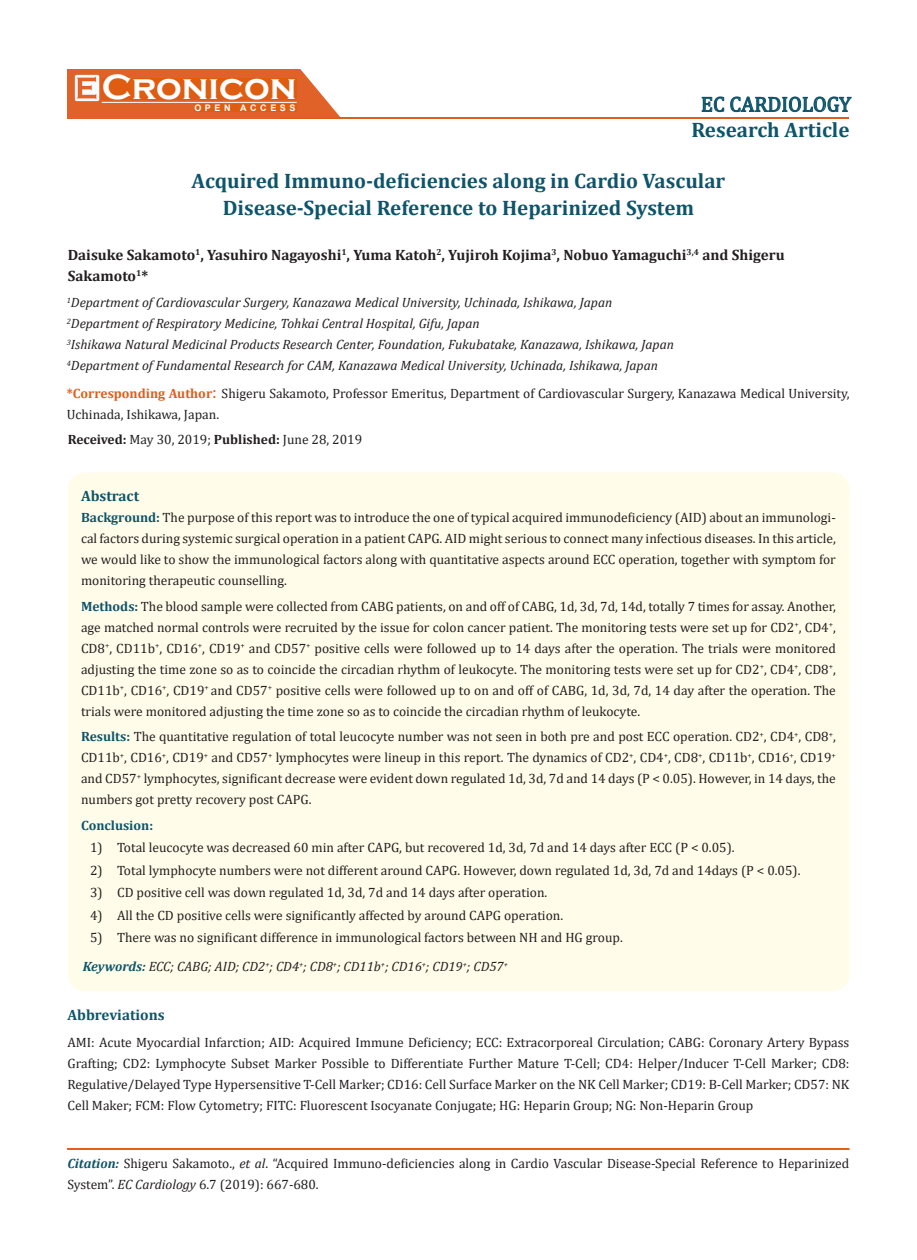
<style>
.page{position:relative;width:917px;height:1260px;background:#fff}
.page>*{position:absolute;margin:0;border:0;box-sizing:border-box;transform-origin:0 0}
.t1{font:700 36px "Copperplate Gothic";color:#fff}
.t2{font:700 21px/27px "Cambria";color:#0e546a;text-align:center}
.t3{font:21px "Cambria";color:#0e546a}
.t4{font:700 15px "Cambria";color:#231f20}
.t5{font:700 15px "Cambria";color:#0e546a}
.t6{font:13.5px/21px "Cambria";color:#231f20;text-align:justify}
.t7{font:italic 13.5px "Cambria";color:#231f20}
.t8{font:700 13.5px "Cambria";color:#0e546a}
.t9{font:700 9px "Arial";letter-spacing:.4em;color:#fff}
.s1{font-weight:700;color:#e05d1a}
.s2{font-size:18px;color:#e05d1a}
.s3{font-weight:700}
.s4{font-weight:700;color:#0e546a}
.s5{font-weight:700;font-style:italic;color:#0e546a}
.s6{font-style:italic}
</style>
<div class="page">
<div style="left:67px;top:70px;width:290px;height:49px;background:#e06228"></div>
<svg style="left:300px;top:69px;width:90px;height:49px"></svg>
<img style="left:75px;top:75px;width:24px;height:26px">
<div style="left:102px;top:79px;width:195px;height:21px;background:#df5d11"></div>
<div style="left:194px;top:105px;width:103px;height:7px;background:#df5d11"></div>
<svg style="left:701px;top:97px;width:23px;height:15px"></svg>
<svg style="left:730px;top:97px;width:121px;height:15px"></svg>
<hr style="left:102px;top:102px;width:194px;height:1px;background:#fff">
<hr style="left:279px;top:118px;width:569px;height:1px;background:#e05d1a">
<div style="left:67px;top:1149px;width:782px;height:1px;border:1px solid #e05d1a"></div>
<div style="left:67px;top:472px;width:782px;height:519px;background:#fffde9;border-radius:18px"></div>
<p class="t1" style="left:102px;top:68px;width:196px">Cronicon</p>
<p class="t9" style="left:194px;top:102px;width:103px">OPEN ACCESS</p>
<p class="t3" style="left:701px;top:92px;width:152px">EC CARDIOLOGY</p>
<p class="t2" style="left:691px;top:116px;width:160px">Research Article</p>
<p class="t2" style="left:192px;top:166px;width:535px">Acquired Immuno-deficiencies along in Cardio Vascular<br>Disease-Special Reference to Heparinized System</p>
<p class="t4" style="left:68px;top:244px;width:718px">Daisuke Sakamoto<sup>1</sup>, Yasuhiro Nagayoshi<sup>1</sup>, Yuma Katoh<sup>2</sup>, Yujiroh Kojima<sup>3</sup>, Nobuo Yamaguchi<sup>3,4</sup> and Shigeru</p>
<p class="t4" style="left:68px;top:265px;width:82px">Sakamoto<sup>1</sup>*</p>
<p class="t7" style="left:67px;top:293px;width:547px"><sup>1</sup>Department of Cardiovascular Surgery, Kanazawa Medical University, Uchinada, Ishikawa, Japan</p>
<p class="t7" style="left:67px;top:314px;width:414px"><sup>2</sup>Department of Respiratory Medicine, Tohkai Central Hospital, Gifu, Japan</p>
<p class="t7" style="left:67px;top:335px;width:608px"><sup>3</sup>Ishikawa Natural Medicinal Products Research Center, Foundation, Fukubatake, Kanazawa, Ishikawa, Japan</p>
<p class="t7" style="left:67px;top:356px;width:592px"><sup>4</sup>Department of Fundamental Research for CAM, Kanazawa Medical University, Uchinada, Ishikawa, Japan</p>
<p class="t6" style="left:67px;top:382px;width:784px"><span class="s1">*Corresponding Author</span><span class="s2">:</span> Shigeru Sakamoto, Professor Emeritus, Department of Cardiovascular Surgery, Kanazawa Medical University,<br>Uchinada, Ishikawa, Japan.</p>
<p class="t6" style="left:68px;top:428px;width:296px"><span class="s3">Received:</span> May 30, 2019; <span class="s3">Published:</span> June 28, 2019</p>
<p class="t5" style="left:81px;top:485px;width:60px">Abstract</p>
<p class="t6" style="left:81px;top:507px;width:756px"><span class="s4">Background:</span> The purpose of this report was to introduce the one of typical acquired immunodeficiency (AID) about an immunologi&shy;cal factors during systemic surgical operation in a patient CAPG. AID might serious to connect many infectious diseases. In this article, we would like to show the immunological factors along with quantitative aspects around ECC operation, together with symptom for monitoring therapeutic counselling.</p>
<p class="t6" style="left:81px;top:595px;width:756px"><span class="s4">Methods:</span> The blood sample were collected from CABG patients, on and off of CABG, 1d, 3d, 7d, 14d, totally 7 times for assay. Another, age matched normal controls were recruited by the issue for colon cancer patient. The monitoring tests were set up for CD2<sup>+</sup>, CD4<sup>+</sup>, CD8<sup>+</sup>, CD11b<sup>+</sup>, CD16<sup>+</sup>, CD19<sup>+</sup> and CD57<sup>+</sup> positive cells were followed up to 14 days after the operation. The trials were monitored adjusting the time zone so as to coincide the circadian rhythm of leukocyte. The monitoring tests were set up for CD2<sup>+</sup>, CD4<sup>+</sup>, CD8<sup>+</sup>, CD11b<sup>+</sup>, CD16<sup>+</sup>, CD19<sup>+</sup> and CD57<sup>+</sup> positive cells were followed up to on and off of CABG, 1d, 3d, 7d, 14 day after the operation. The trials were monitored adjusting the time zone so as to coincide the circadian rhythm of leukocyte.</p>
<p class="t6" style="left:81px;top:726px;width:756px"><span class="s4">Results:</span> The quantitative regulation of total leucocyte number was not seen in both pre and post ECC operation. CD2<sup>+</sup>, CD4<sup>+</sup>, CD8<sup>+</sup>, CD11b<sup>+</sup>, CD16<sup>+</sup>, CD19<sup>+</sup> and CD57<sup>+</sup> lymphocytes were lineup in this report. The dynamics of CD2<sup>+</sup>, CD4<sup>+</sup>, CD8<sup>+</sup>, CD11b<sup>+</sup>, CD16<sup>+</sup>, CD19<sup>+ </sup>and CD57<sup>+</sup> lymphocytes, significant decrease were evident down regulated 1d, 3d, 7d and 14 days (P &lt; 0.05). However, in 14 days, the numbers got pretty recovery post CAPG.</p>
<p class="t8" style="left:81px;top:816px;width:74px">Conclusion:</p>
<p class="t6" style="left:90px;top:837px;width:646px">1) Total leucocyte was decreased 60 min after CAPG, but recovered 1d, 3d, 7d and 14 days after ECC (P &lt; 0.05).</p>
<p class="t6" style="left:90px;top:859px;width:712px">2) Total lymphocyte numbers were not different around CAPG. However, down regulated 1d, 3d, 7d and 14days (P &lt; 0.05).</p>
<p class="t6" style="left:90px;top:882px;width:459px">3) CD positive cell was down regulated 1d, 3d, 7d and 14 days after operation.</p>
<p class="t6" style="left:90px;top:904px;width:474px">4) All the CD positive cells were significantly affected by around CAPG operation.</p>
<p class="t6" style="left:90px;top:927px;width:534px">5) There was no significant difference in immunological factors between NH and HG group.</p>
<p class="t7" style="left:83px;top:957px;width:426px"><span class="s4">Keywords:</span> ECC; CABG; AID; CD2<sup>+</sup>; CD4<sup>+</sup>; CD8<sup>+</sup>; CD11b<sup>+</sup>; CD16<sup>+</sup>; CD19<sup>+</sup>; CD57<sup>+</sup></p>
<p class="t5" style="left:67px;top:1005px;width:99px">Abbreviations</p>
<p class="t6" style="left:67px;top:1032px;width:783px">AMI: Acute Myocardial Infarction; AID: Acquired Immune Deficiency; ECC: Extracorporeal Circulation; CABG: Coronary Artery Bypass Grafting; CD2: Lymphocyte Subset Marker Possible to Differentiate Further Mature T-Cell; CD4: Helper/Inducer T-Cell Marker; CD8:<br>Regulative/Delayed Type Hypersensitive T-Cell Marker; CD16: Cell Surface Marker on the NK Cell Marker; CD19: B-Cell Marker; CD57: NK Cell Maker; FCM: Flow Cytometry; FITC: Fluorescent Isocyanate Conjugate; HG: Heparin Group; NG: Non-Heparin Group</p>
<p class="t6" style="left:67px;top:1153px;width:783px"><span class="s5">Citation:</span> Shigeru Sakamoto., <span class="s6">et al</span>. “Acquired Immuno-deficiencies along in Cardio Vascular Disease-Special Reference to Heparinized<br>System”. <span class="s6">EC Cardiology</span> 6.7 (2019): 667-680.</p>
</div>
